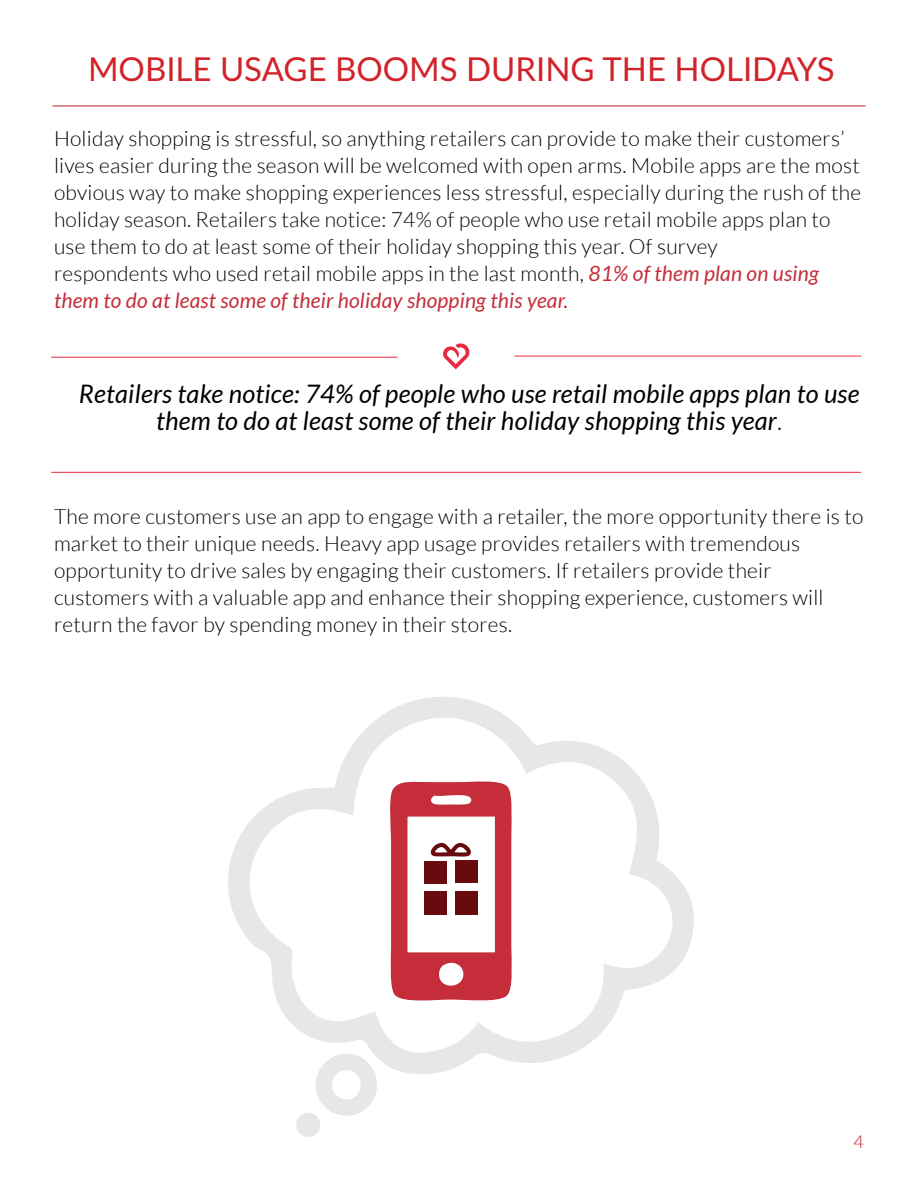
<style>
.page{position:relative;width:918px;height:1188px;background:#fff}
.page>*{position:absolute;margin:0;border:0;box-sizing:border-box;transform-origin:0 0}
.t1{font:33px "Lato";color:#d2232a}
.t2{font:italic 25.5px/27px "Lato";letter-spacing:.01em;color:#000;text-align:center}
.t3{font:300 21px/27px "Lato";letter-spacing:.01em;color:#000}
.t4{font:300 18px "Lato";color:#bf2026}
.s1{font-weight:400;font-style:italic;color:#c52d3a}
.s2{font-weight:300;font-style:normal}
</style>
<div class="page">
<hr style="left:52px;top:106px;width:814px;height:1px;background:#bf2026">
<svg style="left:443px;top:343px;width:26px;height:26px"></svg>
<hr style="left:51px;top:357px;width:347px;height:1px;background:#e72942">
<hr style="left:51px;top:472px;width:810px;height:1px;background:#e72942">
<hr style="left:515px;top:356px;width:346px;height:1px;background:#e72942">
<svg style="left:228px;top:697px;width:466px;height:377px"></svg>
<svg style="left:316px;top:1054px;width:61px;height:62px"></svg>
<div style="left:296px;top:1113px;width:24px;height:24px;background:#e6e7e8;border-radius:50%"></div>
<h1 class="t1" style="left:88px;top:45px;width:748px">MOBILE USAGE BOOMS DURING THE HOLIDAYS</h1>
<p class="t3" style="left:54px;top:125px;width:809px">Holiday shopping is stressful, so anything retailers can provide to make their customers’ lives easier during the season will be welcomed with open arms. Mobile apps are the most obvious way to make shopping experiences less stressful, especially during the rush of the holiday season. Retailers take notice: 74% of people who use retail mobile apps plan to use them to do at least some of their holiday shopping this year. Of survey<br>respondents who used retail mobile apps in the last month, <span class="s1">81% of them plan on using them to do at least some of their holiday shopping this year.</span></p>
<p class="t2" style="left:79px;top:381px;width:782px">Retailers take notice: 74% of people who use retail mobile apps plan to use them to do at least some of their holiday shopping this year<span class="s2">.</span></p>
<p class="t3" style="left:54px;top:503px;width:811px">The more customers use an app to engage with a retailer, the more opportunity there is to market to their unique needs. Heavy app usage provides retailers with tremendous opportunity to drive sales by engaging their customers. If retailers provide their customers with a valuable app and enhance their shopping experience, customers will return the favor by spending money in their stores.</p>
<p class="t4" style="left:854px;top:1132px;width:12px">4</p>
</div>
